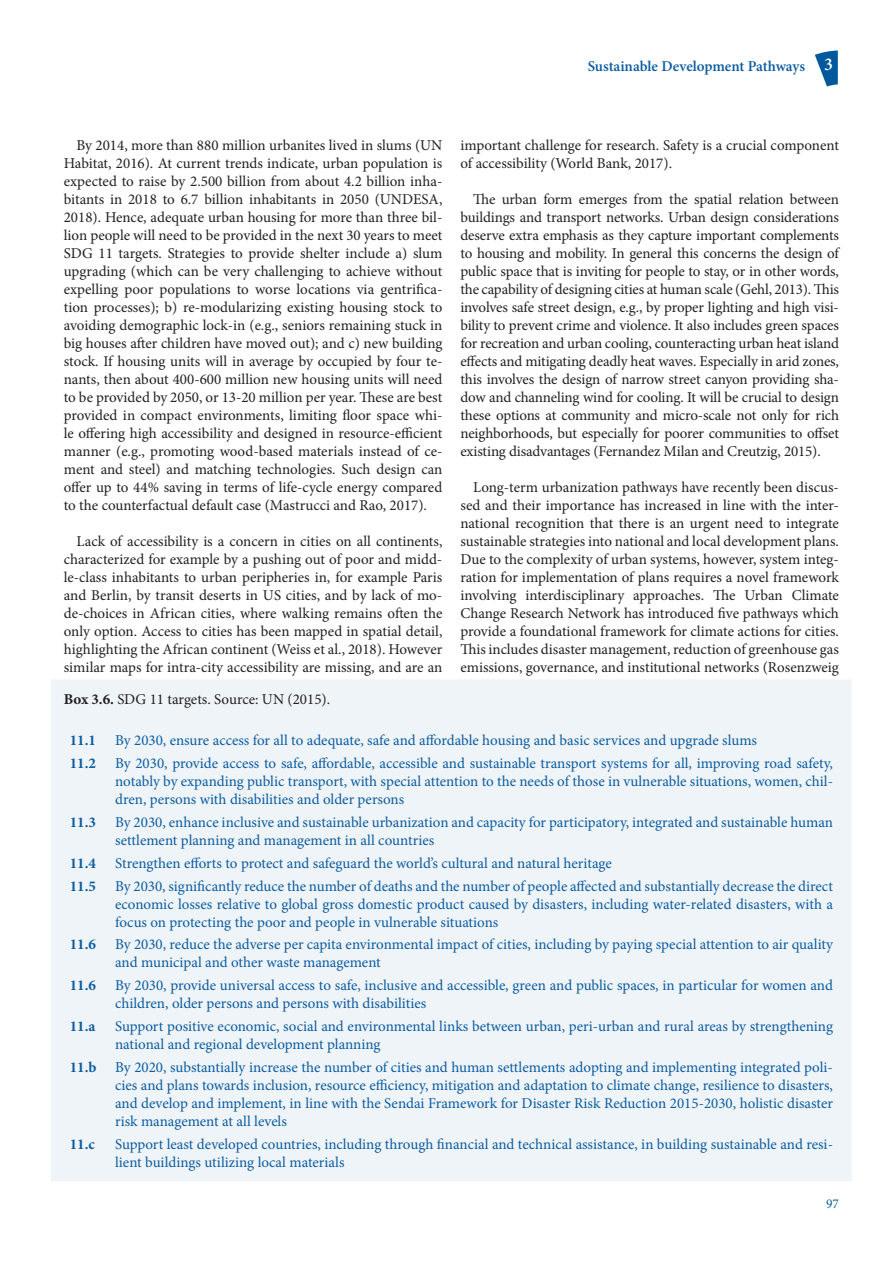
<style>
.page{position:relative;width:893px;height:1263px;background:#fff}
.page>*{position:absolute;margin:0;border:0;box-sizing:border-box;transform-origin:0 0}
.t1{font:15px/18px "Minion Pro";letter-spacing:-.005em;color:#231f20;text-align:justify}
.t2{font:15px/18px "Minion Pro";color:#0d5ca0}
.t3{font:700 15px "Minion Pro";color:#0d5ca0}
.t4{font:600 15px "Minion Pro";letter-spacing:-.005em;color:#0d5ca0}
.t5{font:13.5px "Minion Pro";color:#0c5da0}
.s1{font-size:18px;color:#fff}
.s2{font-weight:700}
</style>
<div class="page">
<div style="left:51px;top:679px;width:801px;height:502px;background:#eef4f8"></div>
<svg style="left:815px;top:51px;width:23px;height:36px"></svg>
<p class="t4" style="left:588px;top:56px;width:247px">Sustainable Development Pathways <span class="s1">3</span></p>
<p class="t1" style="left:64px;top:136px;width:380px;text-indent:13px">By 2014, more than 880 million urbanites lived in slums (UN Habitat, 2016). At current trends indicate, urban population is expected to raise by 2.500 billion from about 4.2 billion inha&shy;bitants in 2018 to 6.7 billion inhabitants in 2050 (UNDESA, 2018). Hence, adequate urban housing for more than three bil&shy;lion people will need to be provided in the next 30 years to meet SDG 11 targets. Strategies to provide shelter include a) slum upgrading (which can be very challenging to achieve without expelling poor populations to worse locations via gentrifica&shy;tion processes); b) re-modularizing existing housing stock to avoiding demographic lock-in (e.g., seniors remaining stuck in big houses after children have moved out); and c) new building stock. If housing units will in average by occupied by four te&shy;nants, then about 400-600 million new housing units will need to be provided by 2050, or 13-20 million per year. These are best provided in compact environments, limiting floor space whi&shy;le offering high accessibility and designed in resource-efficient manner (e.g., promoting wood-based materials instead of ce&shy;ment and steel) and matching technologies. Such design can offer up to 44% saving in terms of life-cycle energy compared to the counterfactual default case (Mastrucci and Rao, 2017).</p>
<p class="t1" style="left:64px;top:532px;width:380px;text-indent:13px">Lack of accessibility is a concern in cities on all continents, characterized for example by a pushing out of poor and midd&shy;le-class inhabitants to urban peripheries in, for example Paris and Berlin, by transit deserts in US cities, and by lack of mo&shy;de-choices in African cities, where walking remains often the only option. Access to cities has been mapped in spatial detail, highlighting the African continent (Weiss et al., 2018). However similar maps for intra-city accessibility are missing, and are an</p>
<p class="t1" style="left:460px;top:136px;width:380px">important challenge for research. Safety is a crucial component of accessibility (World Bank, 2017).</p>
<p class="t1" style="left:460px;top:190px;width:380px;text-indent:13px">The urban form emerges from the spatial relation between buildings and transport networks. Urban design considerations deserve extra emphasis as they capture important complements to housing and mobility. In general this concerns the design of public space that is inviting for people to stay, or in other words, the capability of designing cities at human scale (Gehl, 2013). This involves safe street design, e.g., by proper lighting and high visi&shy;bility to prevent crime and violence. It also includes green spaces for recreation and urban cooling, counteracting urban heat island effects and mitigating deadly heat waves. Especially in arid zones, this involves the design of narrow street canyon providing sha&shy;dow and channeling wind for cooling. It will be crucial to design these options at community and micro-scale not only for rich neighborhoods, but especially for poorer communities to offset existing disadvantages (Fernandez Milan and Creutzig, 2015).</p>
<p class="t1" style="left:460px;top:478px;width:380px;text-indent:13px">Long-term urbanization pathways have recently been discus&shy;sed and their importance has increased in line with the inter&shy;national recognition that there is an urgent need to integrate sustainable strategies into national and local development plans.<br>Due to the complexity of urban systems, however, system integ&shy;ration for implementation of plans requires a novel framework involving interdisciplinary approaches. The Urban Climate Change Research Network has introduced five pathways which provide a foundational framework for climate actions for cities.<br>This includes disaster management, reduction of greenhouse gas emissions, governance, and institutional networks (Rosenzweig</p>
<p class="t1" style="left:64px;top:690px;width:268px"><span class="s2">Box 3.6.</span> SDG 11 targets. Source: UN (2015).</p>
<p class="t3" style="left:70px;top:729px;width:28px">11.1</p>
<p class="t2" style="left:115px;top:731px;width:643px">By 2030, ensure access for all to adequate, safe and affordable housing and basic services and upgrade slums</p>
<p class="t3" style="left:70px;top:752px;width:28px">11.2</p>
<p class="t2" style="left:115px;top:754px;width:719px;text-align:justify">By 2030, provide access to safe, affordable, accessible and sustainable transport systems for all, improving road safety, notably by expanding public transport, with special attention to the needs of those in vulnerable situations, women, chil&shy;dren, persons with disabilities and older persons</p>
<p class="t3" style="left:70px;top:811px;width:28px">11.3</p>
<p class="t2" style="left:115px;top:813px;width:719px">By 2030, enhance inclusive and sustainable urbanization and capacity for participatory, integrated and sustainable human settlement planning and management in all countries</p>
<p class="t3" style="left:70px;top:852px;width:28px">11.4</p>
<p class="t2" style="left:115px;top:854px;width:498px">Strengthen efforts to protect and safeguard the world’s cultural and natural heritage</p>
<p class="t3" style="left:70px;top:875px;width:28px">11.5</p>
<p class="t2" style="left:115px;top:877px;width:719px;text-align:justify">By 2030, significantly reduce the number of deaths and the number of people affected and substantially decrease the direct economic losses relative to global gross domestic product caused by disasters, including water-related disasters, with a focus on protecting the poor and people in vulnerable situations</p>
<p class="t3" style="left:70px;top:934px;width:28px">11.6</p>
<p class="t2" style="left:115px;top:936px;width:719px">By 2030, reduce the adverse per capita environmental impact of cities, including by paying special attention to air quality and municipal and other waste management</p>
<p class="t3" style="left:70px;top:975px;width:28px">11.6</p>
<p class="t2" style="left:115px;top:977px;width:719px">By 2030, provide universal access to safe, inclusive and accessible, green and public spaces, in particular for women and children, older persons and persons with disabilities</p>
<p class="t3" style="left:70px;top:1016px;width:27px">11.a</p>
<p class="t2" style="left:115px;top:1017px;width:719px">Support positive economic, social and environmental links between urban, peri-urban and rural areas by strengthening national and regional development planning</p>
<p class="t2" style="left:115px;top:1058px;width:719px;text-align:justify;text-indent:-45px"><span class="s2">11.b</span> By 2020, substantially increase the number of cities and human settlements adopting and implementing integrated poli&shy;cies and plans towards inclusion, resource efficiency, mitigation and adaptation to climate change, resilience to disasters, and develop and implement, in line with the Sendai Framework for Disaster Risk Reduction 2015-2030, holistic disaster risk management at all levels</p>
<p class="t3" style="left:70px;top:1134px;width:27px">11.c</p>
<p class="t2" style="left:115px;top:1135px;width:719px">Support least developed countries, including through financial and technical assistance, in building sustainable and resi&shy;lient buildings utilizing local materials</p>
<p class="t5" style="left:826px;top:1194px;width:14px">97</p>
</div>
